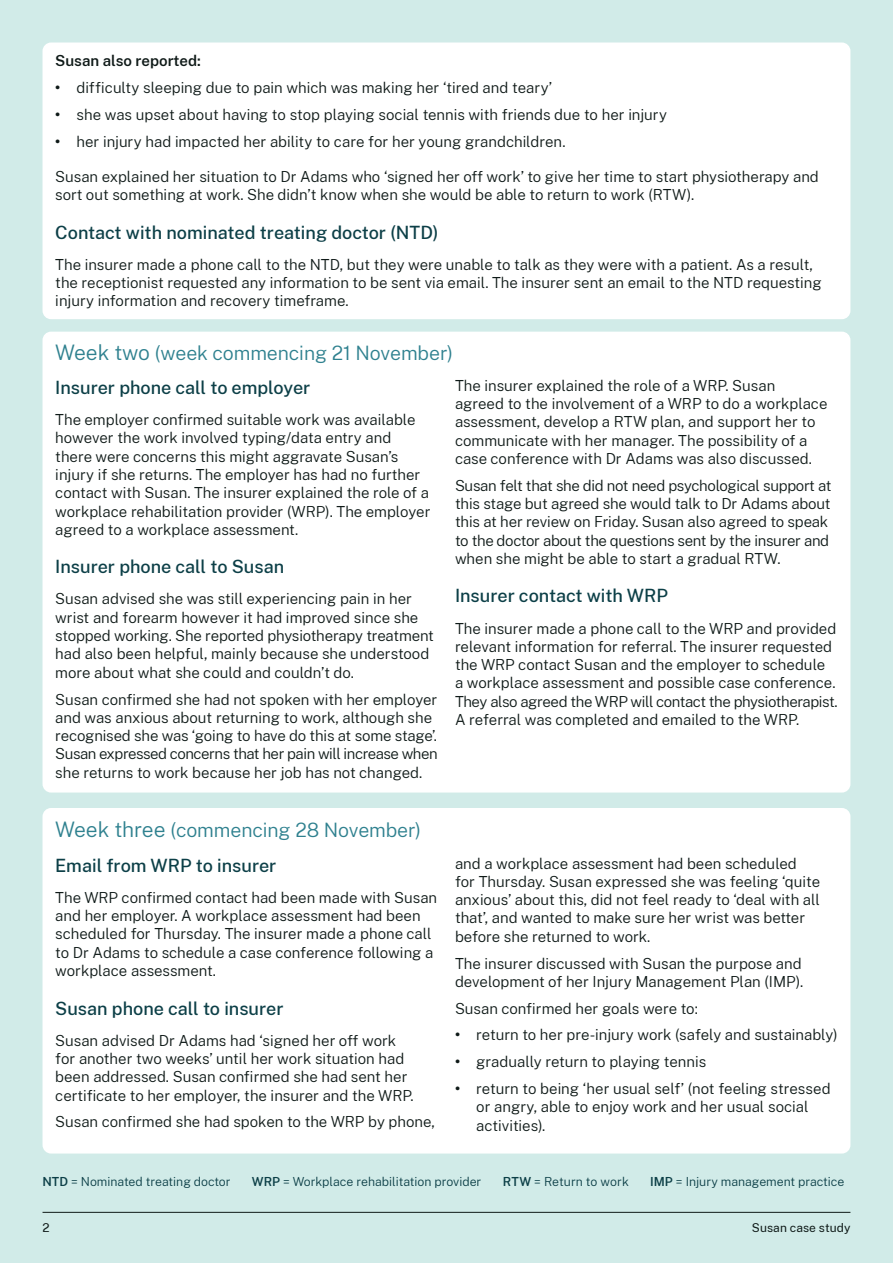
<style>
.page{position:relative;width:893px;height:1263px;background:#d1ebe8}
.page>*{position:absolute;margin:0;border:0;box-sizing:border-box;transform-origin:0 0}
.Heading_2__H2{font:300 19.5px "Public Sans";letter-spacing:-.005em;color:#2f818f}
.Heading_3__H3{font:500 18px "Public Sans";color:#0c3f47}
.Body{font:300 15px/18.3px "Public Sans";color:#0f1a18}
.Level_1_bullet{font:300 15px/18.3px "Public Sans";color:#0f1a18}
.Body-2{font:300 15px/18.3px "Public Sans";letter-spacing:-.02em;color:#0f1a18}
.Body-3{font:600 15px "Public Sans";color:#0f1a18}
.Body-4{font:300 12.3px "Public Sans";color:#0c3f47}
.t1{font:12px "Public Sans";letter-spacing:.01em;color:#0f1a18}
.s1{font-weight:700}
.s2{font-size:21px}
.s3{font-weight:600}
</style>
<div class="page">
<div style="left:43px;top:43px;width:807px;height:276px;background:#fff;border-radius:9px"></div>
<div style="left:43px;top:332px;width:807px;height:460px;background:#fff;border-radius:9px"></div>
<div style="left:43px;top:808px;width:807px;height:345px;background:#fff;border-radius:9px"></div>
<hr style="left:43px;top:1212px;width:807px;height:1px;background:#0f1a18">
<p class="Body-3" style="left:55px;top:50px;width:147px">Susan also reported:</p>
<p class="Level_1_bullet" style="left:55px;top:78px;width:498px"><span class="s1">•</span> difficulty sleeping due to pain which was making her ‘tired and teary’</p>
<p class="Level_1_bullet" style="left:55px;top:104px;width:613px"><span class="s1">•</span> she was upset about having to stop playing social tennis with friends due to her injury</p>
<p class="Level_1_bullet" style="left:55px;top:131px;width:512px"><span class="s1">•</span> her injury had impacted her ability to care for her young grandchildren.</p>
<p class="Body" style="left:55px;top:167px;width:765px">Susan explained her situation to Dr Adams who ‘signed her off work’ to give her time to start physiotherapy and sort out something at work. She didn’t know when she would be able to return to work (RTW).</p>
<h3 class="Heading_3__H3" style="left:55px;top:219px;width:385px">Contact with nominated treating doctor (NTD)</h3>
<p class="Body" style="left:55px;top:255px;width:768px">The insurer made a phone call to the NTD, but they were unable to talk as they were with a patient. As a result, the receptionist requested any information to be sent via email. The insurer sent an email to the NTD requesting injury information and recovery timeframe.</p>
<h2 class="Heading_2__H2" style="left:55px;top:339px;width:399px"><span class="s2">Week two</span> (week commencing 21 November)</h2>
<h3 class="Heading_3__H3" style="left:55px;top:375px;width:257px">Insurer phone call to employer</h3>
<p class="Body" style="left:55px;top:410px;width:377px">The employer confirmed suitable work was available however the work involved typing/data entry and there were concerns this might aggravate Susan’s injury if she returns. The employer has had no further contact with Susan. The insurer explained the role of a workplace rehabilitation provider (WRP). The employer agreed to a workplace assessment.</p>
<h3 class="Heading_3__H3" style="left:55px;top:554px;width:230px">Insurer phone call to Susan</h3>
<p class="Body" style="left:55px;top:589px;width:380px">Susan advised she was still experiencing pain in her wrist and forearm however it had improved since she stopped working. She reported physiotherapy treatment had also been helpful, mainly because she understood more about what she could and couldn’t do.</p>
<p class="Body" style="left:55px;top:689px;width:384px">Susan confirmed she had not spoken with her employer and was anxious about returning to work, although she recognised she was ‘going to have do this at some stage’.<br>Susan expressed concerns that her pain will increase when she returns to work because her job has not changed.</p>
<p class="Body" style="left:455px;top:375px;width:374px">The insurer explained the role of a WRP. Susan agreed to the involvement of a WRP to do a workplace assessment, develop a RTW plan, and support her to communicate with her manager. The possibility of a case conference with Dr Adams was also discussed.</p>
<p class="Body-2" style="left:455px;top:475px;width:378px">Susan felt that she did not need psychological support at this stage but agreed she would talk to Dr Adams about this at her review on Friday. Susan also agreed to speak to the doctor about the questions sent by the insurer and when she might be able to start a gradual RTW.</p>
<h3 class="Heading_3__H3" style="left:455px;top:583px;width:214px">Insurer contact with WRP</h3>
<p class="Body" style="left:455px;top:618px;width:384px">The insurer made a phone call to the WRP and provided relevant information for referral. The insurer requested the WRP contact Susan and the employer to schedule<br>a workplace assessment and possible case conference.<br>They also agreed the WRP will contact the physiotherapist.<br>A referral was completed and emailed to the WRP.</p>
<h2 class="Heading_2__H2" style="left:55px;top:817px;width:367px"><span class="s2">Week three</span> (commencing 28 November)</h2>
<h3 class="Heading_3__H3" style="left:55px;top:852px;width:223px">Email from WRP to insurer</h3>
<p class="Body" style="left:55px;top:888px;width:383px">The WRP confirmed contact had been made with Susan and her employer. A workplace assessment had been scheduled for Thursday. The insurer made a phone call to Dr Adams to schedule a case conference following a workplace assessment.</p>
<h3 class="Heading_3__H3" style="left:55px;top:995px;width:230px">Susan phone call to insurer</h3>
<p class="Body" style="left:55px;top:1030px;width:360px">Susan advised Dr Adams had ‘signed her off work for another two weeks’ until her work situation had been addressed. Susan confirmed she had sent her certificate to her employer, the insurer and the WRP.</p>
<p class="Body" style="left:55px;top:1112px;width:381px">Susan confirmed she had spoken to the WRP by phone,</p>
<p class="Body" style="left:455px;top:853px;width:367px">and a workplace assessment had been scheduled for Thursday. Susan expressed she was feeling ‘quite anxious’ about this, did not feel ready to ‘deal with all that’, and wanted to make sure her wrist was better before she returned to work.</p>
<p class="Body" style="left:455px;top:953px;width:350px">The insurer discussed with Susan the purpose and development of her Injury Management Plan (IMP).</p>
<p class="Body" style="left:455px;top:998px;width:244px">Susan confirmed her goals were to:</p>
<p class="Level_1_bullet" style="left:455px;top:1025px;width:384px"><span class="s1">•</span> return to her pre-injury work (safely and sustainably)</p>
<p class="Level_1_bullet" style="left:455px;top:1052px;width:253px"><span class="s1">•</span> gradually return to playing tennis</p>
<p class="Level_1_bullet" style="left:476px;top:1079px;width:356px;text-indent:-21px"><span class="s1">•</span> return to being ‘her usual self’ (not feeling stressed or angry, able to enjoy work and her usual social activities).</p>
<p class="Body-4" style="left:43px;top:1173px;width:190px"><span class="s3">NTD</span> = Nominated treating doctor</p>
<p class="Body-4" style="left:252px;top:1173px;width:231px"><span class="s3">WRP</span> = Workplace rehabilitation provider</p>
<p class="Body-4" style="left:503px;top:1173px;width:128px"><span class="s3">RTW</span> = Return to work</p>
<p class="Body-4" style="left:650px;top:1173px;width:196px"><span class="s3">IMP</span> = Injury management practice</p>
<p class="t1" style="left:43px;top:1219px;width:9px">2</p>
<p class="t1" style="left:752px;top:1219px;width:100px">Susan case study</p>
</div>
